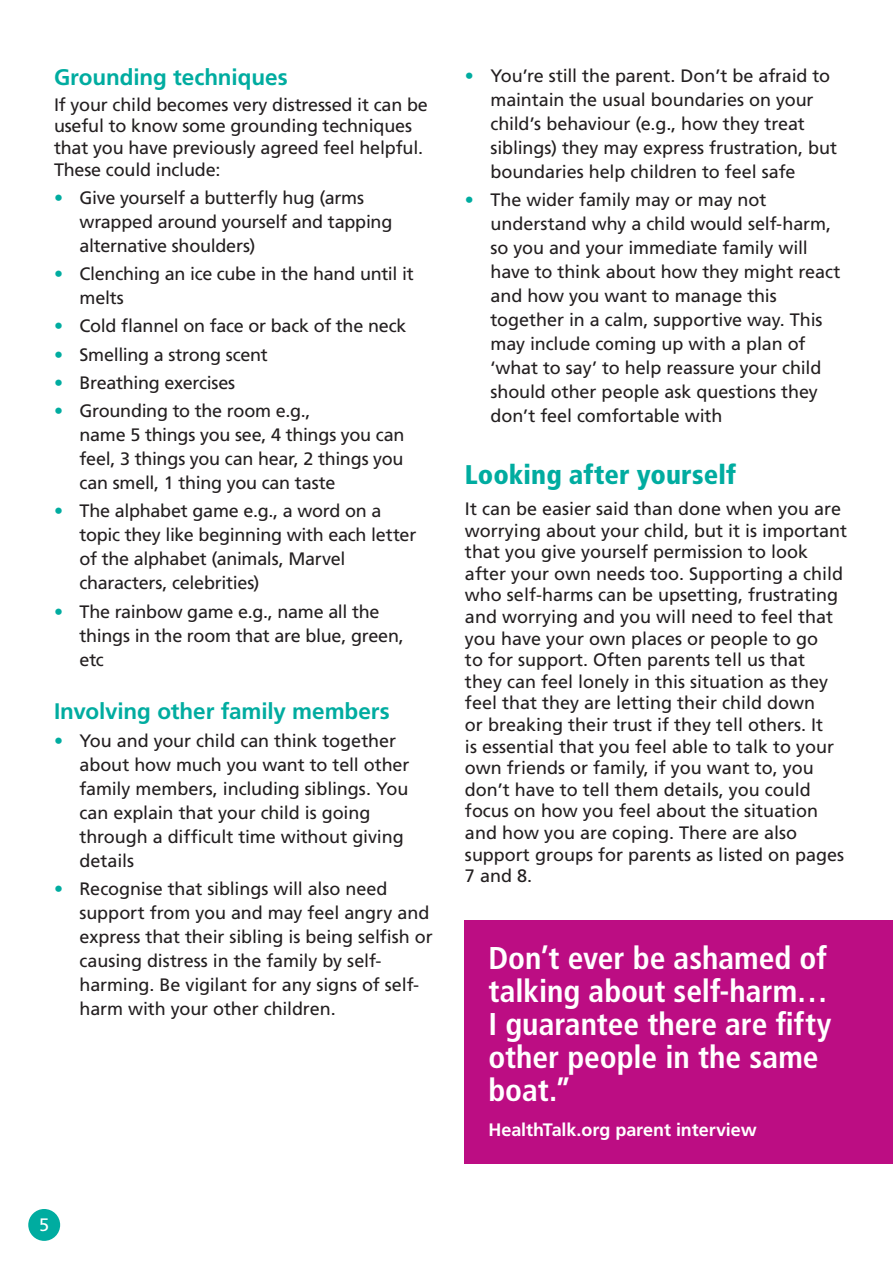
<style>
.page{position:relative;width:893px;height:1263px;background:#fff}
.page>*{position:absolute;margin:0;border:0;box-sizing:border-box;transform-origin:0 0}
.t1{font:700 condensed 31.5px/33px "Frutiger LT Std";color:#fff}
.t2{font:900 condensed 27px "Frutiger LT Std";letter-spacing:.005em;color:#00aca0}
.Aqua_bullets{font:700 22.5px "Frutiger LT Std";letter-spacing:-.005em;color:#00aca0}
.Aqua_bullets-2{font:18px/24px "Frutiger LT Std";letter-spacing:-.005em;color:#231f20}
.Aqua_bullets-3{font:700 18px "Frutiger LT Std";letter-spacing:-.005em;color:#fff}
.Aqua_bullets-4{font:18px "Frutiger LT Std";color:#fff}
.s1{color:#00aca0}
</style>
<div class="page">
<div style="left:465px;top:921px;width:428px;height:243px;background:#bc0d83"></div>
<div style="left:28px;top:1209px;width:32px;height:32px;background:#00aca0;border-radius:50%"></div>
<p class="Aqua_bullets" style="left:54px;top:64px;width:235px">Grounding techniques</p>
<p class="Aqua_bullets-2" style="left:54px;top:94px;width:375px;line-height:21.6px">If your child becomes very distressed it can be useful to know some grounding techniques that you have previously agreed feel helpful.<br>These could include:</p>
<p class="Aqua_bullets-2" style="left:80px;top:186px;width:314px;text-indent:-26px"><span class="s1">•</span> Give yourself a butterfly hug (arms wrapped around yourself and tapping alternative shoulders)</p>
<p class="Aqua_bullets-2" style="left:80px;top:262px;width:336px;text-indent:-26px"><span class="s1">•</span> Clenching an ice cube in the hand until it melts</p>
<p class="Aqua_bullets-2" style="left:54px;top:314px;width:354px"><span class="s1">•</span> Cold flannel on face or back of the neck</p>
<p class="Aqua_bullets-2" style="left:54px;top:342px;width:215px"><span class="s1">•</span> Smelling a strong scent</p>
<p class="Aqua_bullets-2" style="left:54px;top:371px;width:183px"><span class="s1">•</span> Breathing exercises</p>
<p class="Aqua_bullets-2" style="left:80px;top:399px;width:326px;text-indent:-26px"><span class="s1">•</span> Grounding to the room e.g.,<br>name 5 things you see, 4 things you can feel, 3 things you can hear, 2 things you can smell, 1 thing you can taste</p>
<p class="Aqua_bullets-2" style="left:80px;top:499px;width:338px;text-indent:-26px"><span class="s1">•</span> The alphabet game e.g., a word on a topic they like beginning with each letter of the alphabet (animals, Marvel characters, celebrities)</p>
<p class="Aqua_bullets-2" style="left:80px;top:599px;width:326px;text-indent:-26px"><span class="s1">•</span> The rainbow game e.g., name all the things in the room that are blue, green, etc</p>
<p class="Aqua_bullets" style="left:54px;top:697px;width:337px">Involving other family members</p>
<p class="Aqua_bullets-2" style="left:80px;top:729px;width:332px;text-indent:-26px"><span class="s1">•</span> You and your child can think together about how much you want to tell other family members, including siblings. You can explain that your child is going through a difficult time without giving details</p>
<p class="Aqua_bullets-2" style="left:80px;top:877px;width:355px;text-indent:-26px"><span class="s1">•</span> Recognise that siblings will also need support from you and may feel angry and express that their sibling is being selfish or causing distress in the family by self&shy;harming. Be vigilant for any signs of self&shy;harm with your other children.</p>
<p class="Aqua_bullets-4" style="left:39px;top:1214px;width:12px">5</p>
<p class="Aqua_bullets-2" style="left:490px;top:63px;width:348px;text-indent:-26px"><span class="s1">•</span> You’re still the parent. Don’t be afraid to maintain the usual boundaries on your child’s behaviour (e.g., how they treat siblings) they may express frustration, but boundaries help children to feel safe</p>
<p class="Aqua_bullets-2" style="left:490px;top:188px;width:351px;text-indent:-26px"><span class="s1">•</span> The wider family may or may not understand why a child would self-harm, so you and your immediate family will have to think about how they might react and how you want to manage this together in a calm, supportive way. This may include coming up with a plan of ‘what to say’ to help reassure your child should other people ask questions they don’t feel comfortable with</p>
<p class="t2" style="left:465px;top:459px;width:273px">Looking after yourself</p>
<p class="Aqua_bullets-2" style="left:465px;top:498px;width:384px;line-height:21.6px">It can be easier said than done when you are worrying about your child, but it is important that you give yourself permission to look after your own needs too. Supporting a child who self-harms can be upsetting, frustrating and worrying and you will need to feel that you have your own places or people to go<br>to for support. Often parents tell us that<br>they can feel lonely in this situation as they feel that they are letting their child down<br>or breaking their trust if they tell others. It<br>is essential that you feel able to talk to your own friends or family, if you want to, you don’t have to tell them details, you could focus on how you feel about the situation and how you are coping. There are also support groups for parents as listed on pages 7 and 8.</p>
<p class="t1" style="left:488px;top:941px;width:345px">Don’t ever be ashamed of talking about self-harm…<br>I guarantee there are fifty other people in the same boat.”</p>
<p class="Aqua_bullets-3" style="left:488px;top:1119px;width:270px">HealthTalk.org parent interview</p>
</div>
